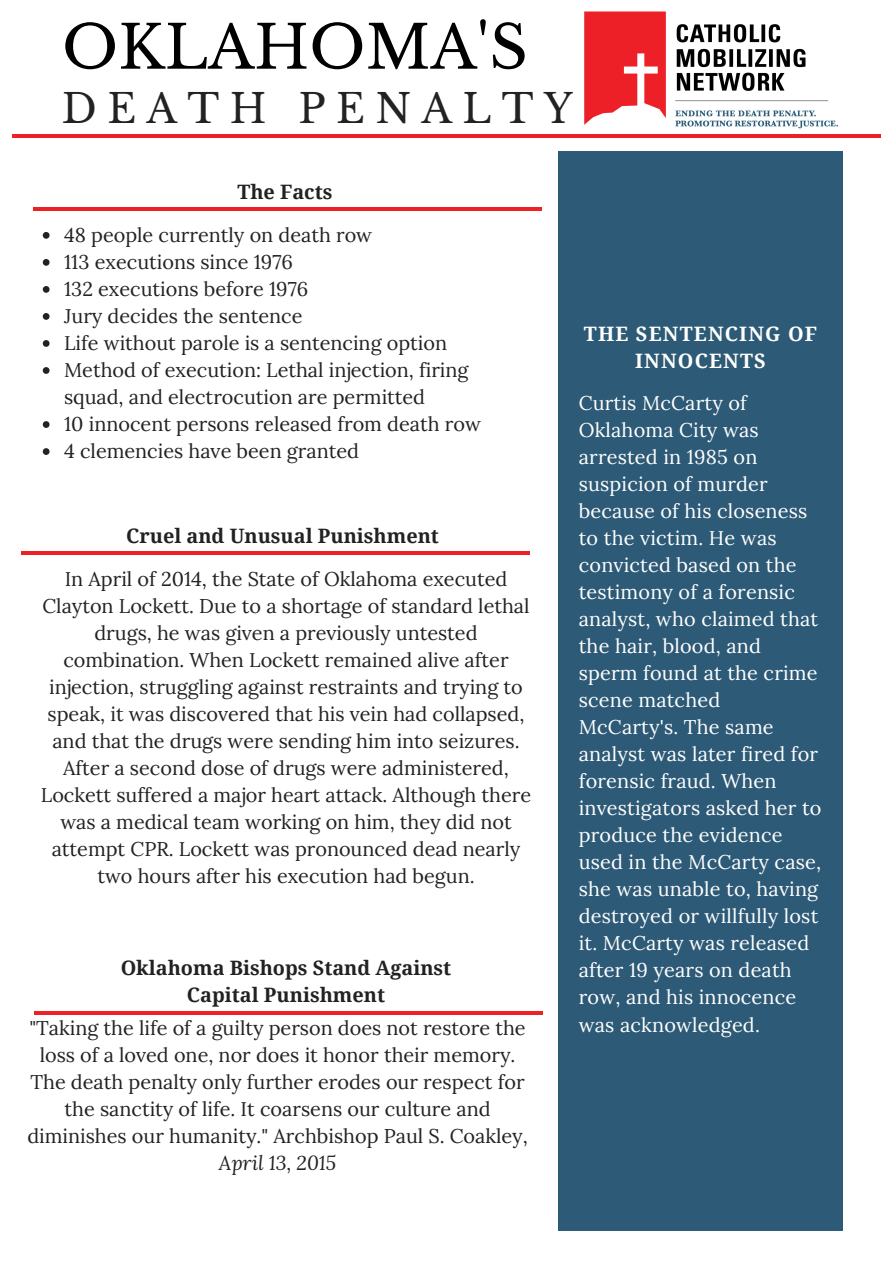
<style>
.page{position:relative;width:893px;height:1263px;background:#fff}
.page>*{position:absolute;margin:0;border:0;box-sizing:border-box;transform-origin:0 0}
.t1{font:59.55px "Libre Baskerville";color:#000}
.t2{font:39.75px "Libre Baskerville";letter-spacing:.26em;color:#222}
.t3{font:19.8px/27px "Lora";color:#222;text-align:center}
.t4{font:19.8px/27px "Lora";letter-spacing:.01em;color:#fff}
.t5{font:700 19.8px/27px "Droid Serif";color:#222;text-align:center}
.t6{font:700 19.8px/27px "Droid Serif";letter-spacing:.06em;color:#fff;text-align:center}
.t7{font:italic 19.8px "Lora";color:#222}
</style>
<div class="page">
<hr style="left:12px;top:134px;width:868px;height:3px;background:#ed2026">
<div style="left:558px;top:151px;width:285px;height:1080px;background:#2d5a76"></div>
<svg style="left:43px;top:232px;width:7px;height:7px"></svg>
<svg style="left:43px;top:259px;width:7px;height:7px"></svg>
<svg style="left:43px;top:286px;width:7px;height:7px"></svg>
<svg style="left:43px;top:313px;width:7px;height:7px"></svg>
<svg style="left:43px;top:340px;width:7px;height:7px"></svg>
<svg style="left:43px;top:367px;width:7px;height:7px"></svg>
<svg style="left:43px;top:421px;width:7px;height:7px"></svg>
<svg style="left:43px;top:448px;width:7px;height:7px"></svg>
<hr style="left:34px;top:1011px;width:509px;height:3px;background:#ed2026">
<hr style="left:33px;top:207px;width:509px;height:4px;background:#ed2026">
<hr style="left:21px;top:552px;width:509px;height:3px;background:#ed2026">
<img style="left:491px;top:11px;width:390px;height:127px">
<h1 class="t1" style="left:62px;top:11px;width:467px">OKLAHOMA'S</h1>
<h2 class="t2" style="left:62px;top:84px;width:513px">DEATH PENALTY</h2>
<p class="t5" style="left:237px;top:179px;width:96px">The Facts</p>
<p class="t3" style="left:64px;top:221px;width:418px;text-align:left">48 people currently on death row<br>113 executions since 1976<br>132 executions before 1976<br>Jury decides the sentence<br>Life without parole is a sentencing option Method of execution: Lethal injection, firing squad, and electrocution are permitted<br>10 innocent persons released from death row 4 clemencies have been granted</p>
<p class="t5" style="left:126px;top:522px;width:314px">Cruel and Unusual Punishment</p>
<p class="t3" style="left:41px;top:565px;width:492px">In April of 2014, the State of Oklahoma executed Clayton Lockett. Due to a shortage of standard lethal drugs, he was given a previously untested combination. When Lockett remained alive after injection, struggling against restraints and trying to speak, it was discovered that his vein had collapsed, and that the drugs were sending him into seizures.<br>After a second dose of drugs were administered, Lockett suffered a major heart attack. Although there was a medical team working on him, they did not attempt CPR. Lockett was pronounced dead nearly two hours after his execution had begun.</p>
<p class="t5" style="left:121px;top:955px;width:332px">Oklahoma Bishops Stand Against<br>Capital Punishment</p>
<p class="t3" style="left:27px;top:1014px;width:502px">"Taking the life of a guilty person does not restore the loss of a loved one, nor does it honor their memory.<br>The death penalty only further erodes our respect for the sanctity of life. It coarsens our culture and diminishes our humanity." Archbishop Paul S. Coakley,</p>
<p class="t7" style="left:219px;top:1149px;width:119px">April 13, 2015</p>
<p class="t6" style="left:584px;top:321px;width:235px">THE SENTENCING OF<br>INNOCENTS</p>
<p class="t4" style="left:579px;top:389px;width:244px">Curtis McCarty of<br>Oklahoma City was arrested in 1985 on suspicion of murder because of his closeness to the victim. He was convicted based on the testimony of a forensic analyst, who claimed that the hair, blood, and sperm found at the crime scene matched<br>McCarty's. The same analyst was later fired for forensic fraud. When investigators asked her to produce the evidence used in the McCarty case, she was unable to, having destroyed or willfully lost it. McCarty was released after 19 years on death row, and his innocence was acknowledged.</p>
</div>
